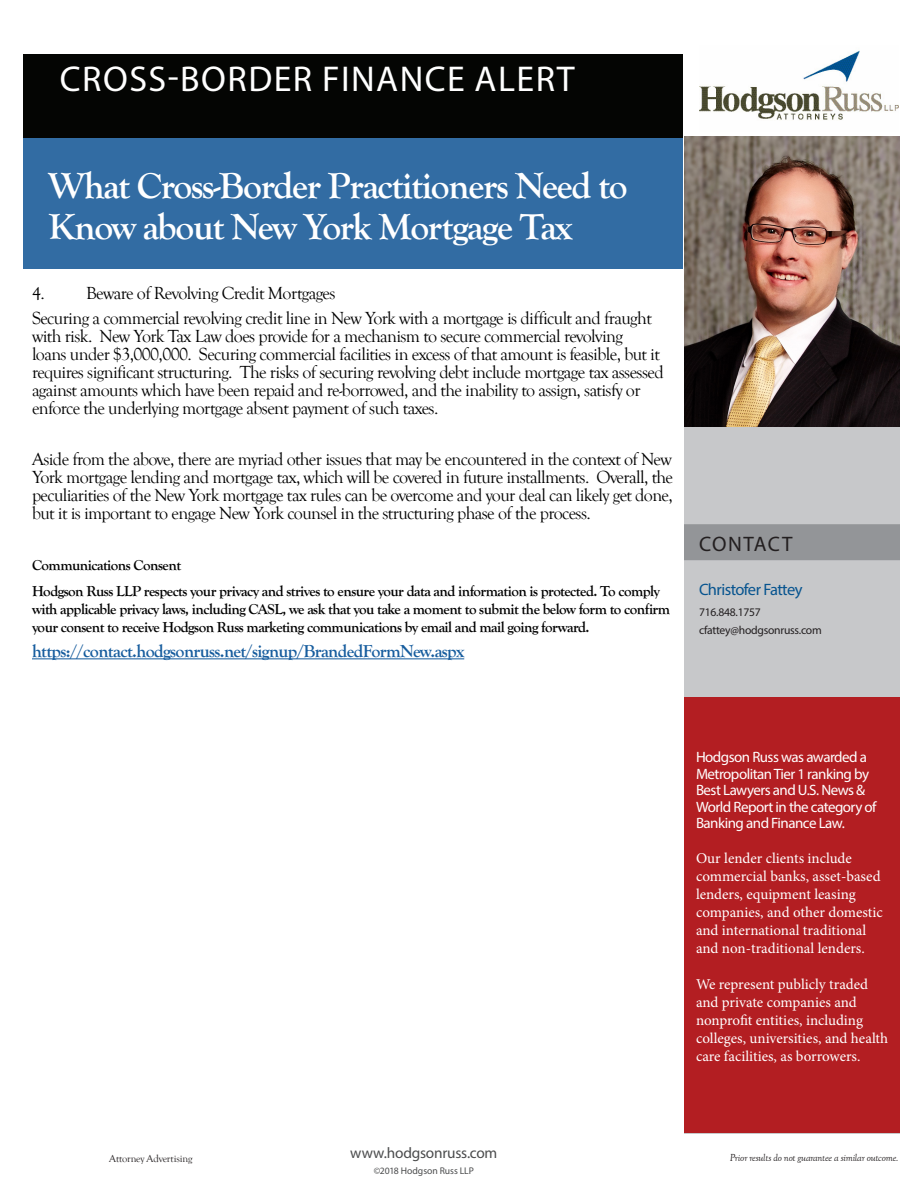
<style>
.page{position:relative;width:918px;height:1188px;background:#fff}
.page>*{position:absolute;margin:0;border:0;box-sizing:border-box;transform-origin:0 0}
.Body{font:700 37.5px/40.5px "Goudy Old Style T";letter-spacing:-.035em;color:#fff}
.t1{font:36px "Myriad Pro";letter-spacing:.04em;color:#fff}
.Callout_Head_with_Ru{font:21px "Myriad Pro";letter-spacing:.065em;color:#231f20}
.Body-2{font:18px/18px "Goudy Old Style T";letter-spacing:-.035em;color:#000}
.Body-3{font:700 18px "Goudy Old Style T";letter-spacing:-.035em;color:#175d9e}
.Contact_Name{font:16.5px "Myriad Pro";letter-spacing:-.035em;color:#07548f}
.t2{font:15.3px "Myriad Pro";letter-spacing:-.015em;color:#4b4c4d}
.Body-4{font:700 15px/18px "Goudy Old Style T";letter-spacing:-.035em;color:#000}
.t3{font:15px/18px "Minion Pro";color:#fff}
.t4{font:15px/16.5px "Myriad Pro";letter-spacing:-.035em;color:#fff}
.Offices_Small_Black{font:11.7px/18px "Myriad Pro";letter-spacing:-.02em;color:#231f20}
.t5{font:italic 10.5px "Goudy Old Style T";letter-spacing:-.015em;color:#231f20}
.t6{font:10.5px "Goudy Old Style T";letter-spacing:-.015em;color:#231f20}
.t7{font:9.75px "Myriad Pro";letter-spacing:-.005em;color:#4b4c4d}
</style>
<div class="page">
<img style="left:699px;top:50px;width:199px;height:70px">
<div style="left:684px;top:137px;width:216px;height:833px;background:#c7c8ca"></div>
<div style="left:24px;top:137px;width:659px;height:132px;background:#326ca3"></div>
<div style="left:24px;top:54px;width:659px;height:83px;background:#040503"></div>
<div style="left:684px;top:525px;width:216px;height:609px;background:#c7c8ca"></div>
<div style="left:684px;top:524px;width:216px;height:36px;background:#939598"></div>
<div style="left:684px;top:698px;width:216px;height:435px;background:#b31e22"></div>
<hr style="left:32px;top:658px;width:432px;height:1px;background:#175d9e">
<img style="left:684px;top:137px;width:216px;height:289px">
<p class="t1" style="left:60px;top:57px;width:516px">CROSS-BORDER FINANCE ALERT</p>
<p class="Body" style="left:48px;top:166px;width:581px">What Cross-Border Practitioners Need to<br>Know about New York Mortgage Tax</p>
<p class="Body-2" style="left:32px;top:284px;width:305px">4. Beware of Revolving Credit Mortgages</p>
<p class="Body-2" style="left:32px;top:310px;width:633px">Securing a commercial revolving credit line in New York with a mortgage is difficult and fraught with risk. New York Tax Law does provide for a mechanism to secure commercial revolving<br>loans under $3,000,000. Securing commercial facilities in excess of that amount is feasible, but it requires significant structuring. The risks of securing revolving debt include mortgage tax assessed against amounts which have been repaid and re-borrowed, and the inability to assign, satisfy or enforce the underlying mortgage absent payment of such taxes.</p>
<p class="Body-2" style="left:32px;top:451px;width:643px;text-align:justify">Aside from the above, there are myriad other issues that may be encountered in the context of New York mortgage lending and mortgage tax, which will be covered in future installments. Overall, the peculiarities of the New York mortgage tax rules can be overcome and your deal can likely get done, but it is important to engage New York counsel in the structuring phase of the process.</p>
<p class="Body-4" style="left:32px;top:557px;width:151px">Communications Consent</p>
<p class="Body-4" style="left:32px;top:582px;width:640px">Hodgson Russ LLP respects your privacy and strives to ensure your data and information is protected. To comply with applicable privacy laws, including CASL, we ask that you take a moment to submit the below form to confirm your consent to receive Hodgson Russ marketing communications by email and mail going forward.</p>
<p class="Body-3" style="left:32px;top:641px;width:434px">https://contact.hodgsonruss.net/signup/BrandedFormNew.aspx</p>
<p class="Callout_Head_with_Ru" style="left:699px;top:531px;width:95px">CONTACT</p>
<p class="Contact_Name" style="left:699px;top:579px;width:105px">Christofer Fattey</p>
<p class="Offices_Small_Black" style="left:699px;top:603px;width:124px">716.848.1757 cfattey@hodgsonruss.com</p>
<p class="t6" style="left:109px;top:1153px;width:85px">Attorney Advertising</p>
<p class="t2" style="left:350px;top:1144px;width:149px">www.hodgsonruss.com</p>
<p class="t7" style="left:374px;top:1165px;width:102px">©2018 Hodgson Russ LLP</p>
<p class="t4" style="left:696px;top:748px;width:182px">Hodgson Russ was awarded a<br>Metropolitan Tier 1 ranking by<br>Best Lawyers and U.S. News &amp;<br>World Report in the category of<br>Banking and Finance Law.</p>
<p class="t3" style="left:696px;top:849px;width:188px">Our lender clients include commercial banks, asset-based lenders, equipment leasing companies, and other domestic and international traditional and non-traditional lenders.</p>
<p class="t3" style="left:696px;top:975px;width:194px">We represent publicly traded and private companies and nonprofit entities, including colleges, universities, and health care facilities, as borrowers.</p>
<p class="t5" style="left:730px;top:1152px;width:170px">Prior results do not guarantee a similar outcome.</p>
</div>
